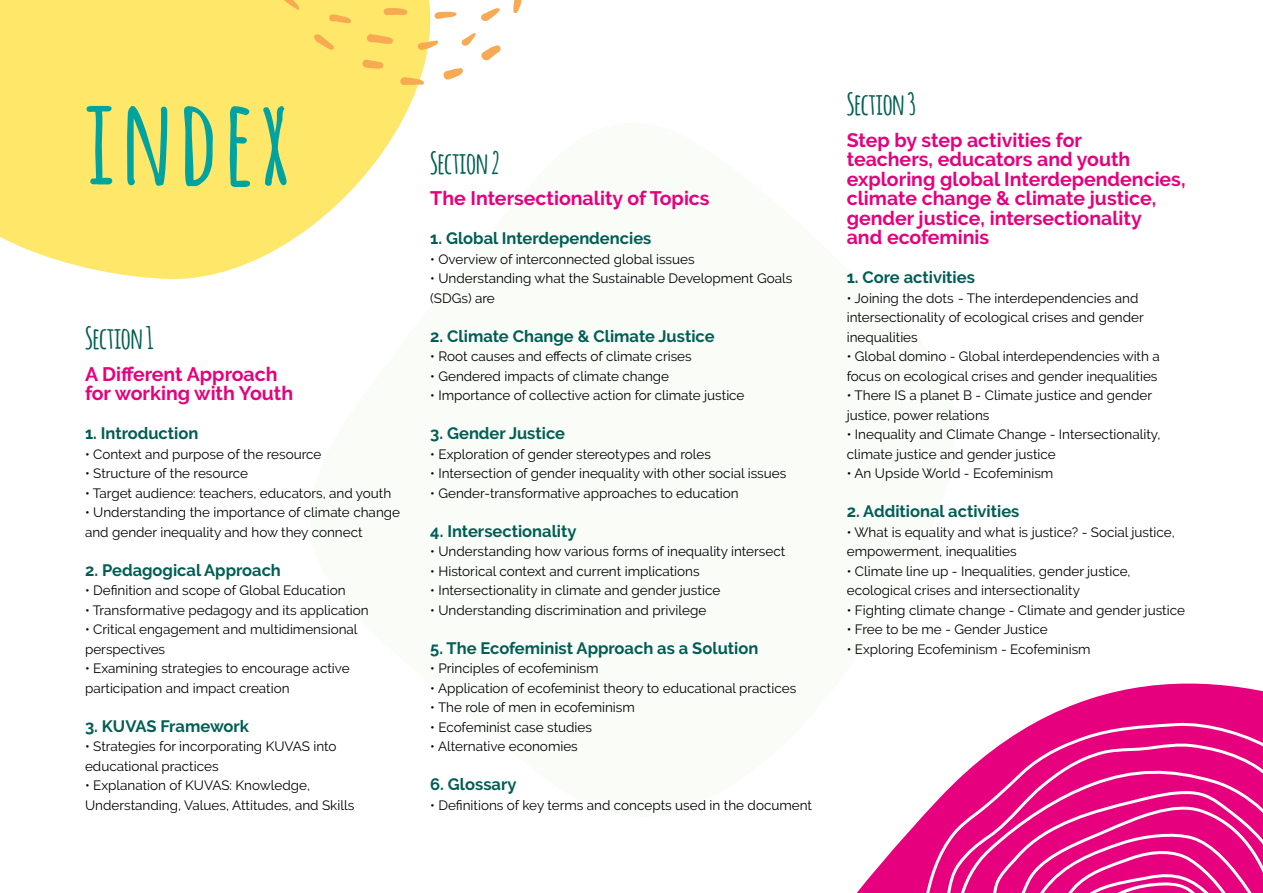
<style>
.page{position:relative;width:1263px;height:893px;background:#fff}
.page>*{position:absolute;margin:0;border:0;box-sizing:border-box;transform-origin:0 0}
.t1{font:700 120px "Amatic";letter-spacing:.075em;color:#00a39f}
.t2{font:700 30px "Amatic";color:#005e54}
.t3{font:700 19.5px/19.5px "Raleway";color:#e6007d}
.t4{font:700 16.5px "Raleway";color:#005e54}
.t5{font:13.5px/19.5px "Raleway";color:#000}
</style>
<div class="page">
<svg style="left:0;top:0;width:452px;height:279px;fill:#ffe76a"></svg>
<svg style="left:856px;top:683px;width:407px;height:210px"></svg>
<svg style="left:328px;top:14px;width:23px;height:9px"></svg>
<svg style="left:481px;top:8px;width:19px;height:13px"></svg>
<svg style="left:433px;top:12px;width:24px;height:7px"></svg>
<svg style="left:314px;top:34px;width:21px;height:16px"></svg>
<svg style="left:280px;top:0;width:20px;height:10px"></svg>
<svg style="left:382px;top:8px;width:26px;height:9px"></svg>
<svg style="left:360px;top:32px;width:141px;height:53px"></svg>
<svg style="left:513px;top:0;width:9px;height:14px"></svg>
<svg style="left:920px;top:721px;width:343px;height:172px;fill:#e6007d"></svg>
<svg style="left:935px;top:743px;width:328px;height:150px;fill:#e6007d"></svg>
<h1 class="t1" style="left:85px;top:55px;width:205px">INDEX</h1>
<h2 class="t2" style="left:85px;top:317px;width:69px">SECTION 1</h2>
<h3 class="t3" style="left:85px;top:364px;width:210px">A Different Approach for working with Youth</h3>
<p class="t4" style="left:85px;top:424px;width:115px">1. Introduction</p>
<p class="t5" style="left:85px;top:444px;width:238px">• Context and purpose of the resource</p>
<p class="t5" style="left:85px;top:464px;width:165px">• Structure of the resource</p>
<p class="t5" style="left:85px;top:483px;width:308px">• Target audience: teachers, educators, and youth</p>
<p class="t5" style="left:85px;top:503px;width:317px">• Understanding the importance of climate change and gender inequality and how they connect</p>
<p class="t4" style="left:85px;top:560px;width:197px">2. Pedagogical Approach</p>
<p class="t5" style="left:85px;top:581px;width:262px">• Definition and scope of Global Education</p>
<p class="t5" style="left:85px;top:600px;width:285px">• Transformative pedagogy and its application</p>
<p class="t5" style="left:85px;top:620px;width:274px">• Critical engagement and multidimensional perspectives</p>
<p class="t5" style="left:85px;top:659px;width:266px">• Examining strategies to encourage active participation and impact creation</p>
<p class="t4" style="left:85px;top:716px;width:166px">3. KUVAS Framework</p>
<p class="t5" style="left:85px;top:737px;width:253px">• Strategies for incorporating KUVAS into educational practices</p>
<p class="t5" style="left:85px;top:776px;width:271px">• Explanation of KUVAS: Knowledge,<br>Understanding, Values, Attitudes, and Skills</p>
<h2 class="t2" style="left:430px;top:141px;width:71px">SECTION 2</h2>
<h3 class="t3" style="left:430px;top:189px;width:281px">The Intersectionality of Topics</h3>
<p class="t4" style="left:430px;top:229px;width:223px">1. Global Interdependencies</p>
<p class="t5" style="left:430px;top:249px;width:266px">• Overview of interconnected global issues</p>
<p class="t5" style="left:430px;top:269px;width:364px">• Understanding what the Sustainable Development Goals (SDGs) are</p>
<p class="t4" style="left:430px;top:326px;width:286px">2. Climate Change &amp; Climate Justice</p>
<p class="t5" style="left:430px;top:347px;width:263px">• Root causes and effects of climate crises</p>
<p class="t5" style="left:430px;top:366px;width:240px">• Gendered impacts of climate change</p>
<p class="t5" style="left:430px;top:386px;width:316px">• Importance of collective action for climate justice</p>
<p class="t4" style="left:430px;top:424px;width:136px">3. Gender Justice</p>
<p class="t5" style="left:430px;top:444px;width:282px">• Exploration of gender stereotypes and roles</p>
<p class="t5" style="left:430px;top:464px;width:358px">• Intersection of gender inequality with other social issues</p>
<p class="t5" style="left:430px;top:483px;width:310px">• Gender-transformative approaches to education</p>
<p class="t4" style="left:430px;top:521px;width:148px">4. Intersectionality</p>
<p class="t5" style="left:430px;top:542px;width:357px">• Understanding how various forms of inequality intersect</p>
<p class="t5" style="left:430px;top:561px;width:271px">• Historical context and current implications</p>
<p class="t5" style="left:430px;top:581px;width:291px">• Intersectionality in climate and gender justice</p>
<p class="t5" style="left:430px;top:600px;width:278px">• Understanding discrimination and privilege</p>
<p class="t4" style="left:430px;top:638px;width:330px">5. The Ecofeminist Approach as a Solution</p>
<p class="t5" style="left:430px;top:659px;width:170px">• Principles of ecofeminism</p>
<p class="t5" style="left:430px;top:678px;width:367px">• Application of ecofeminist theory to educational practices</p>
<p class="t5" style="left:430px;top:698px;width:206px">• The role of men in ecofeminism</p>
<p class="t5" style="left:430px;top:717px;width:163px">• Ecofeminist case studies</p>
<p class="t5" style="left:430px;top:737px;width:149px">• Alternative economies</p>
<p class="t4" style="left:430px;top:775px;width:88px">6. Glossary</p>
<p class="t5" style="left:430px;top:795px;width:383px">• Definitions of key terms and concepts used in the document</p>
<h2 class="t2" style="left:847px;top:83px;width:70px">SECTION 3</h2>
<h3 class="t3" style="left:847px;top:130px;width:340px">Step by step activities for<br>teachers, educators and youth exploring global Interdependencies, climate change &amp; climate justice, gender justice, intersectionality<br>and ecofeminis</h3>
<p class="t4" style="left:847px;top:268px;width:130px">1. Core activities</p>
<p class="t5" style="left:847px;top:288px;width:299px">• Joining the dots - The interdependencies and intersectionality of ecological crises and gender inequalities</p>
<p class="t5" style="left:847px;top:346px;width:315px">• Global domino - Global interdependencies with a focus on ecological crises and gender inequalities</p>
<p class="t5" style="left:847px;top:385px;width:307px">• There IS a planet B - Climate justice and gender justice, power relations</p>
<p class="t5" style="left:847px;top:424px;width:315px">• Inequality and Climate Change - Intersectionality, climate justice and gender justice</p>
<p class="t5" style="left:847px;top:463px;width:208px">• An Upside World - Ecofeminism</p>
<p class="t4" style="left:847px;top:502px;width:174px">2. Additional activities</p>
<p class="t5" style="left:847px;top:522px;width:330px">• What is equality and what is justice? - Social justice, empowerment, inequalities</p>
<p class="t5" style="left:847px;top:561px;width:285px">• Climate line up - Inequalities, gender justice, ecological crises and intersectionality</p>
<p class="t5" style="left:847px;top:600px;width:340px">• Fighting climate change - Climate and gender justice</p>
<p class="t5" style="left:847px;top:619px;width:202px">• Free to be me - Gender Justice</p>
<p class="t5" style="left:847px;top:639px;width:245px">• Exploring Ecofeminism - Ecofeminism</p>
</div>
